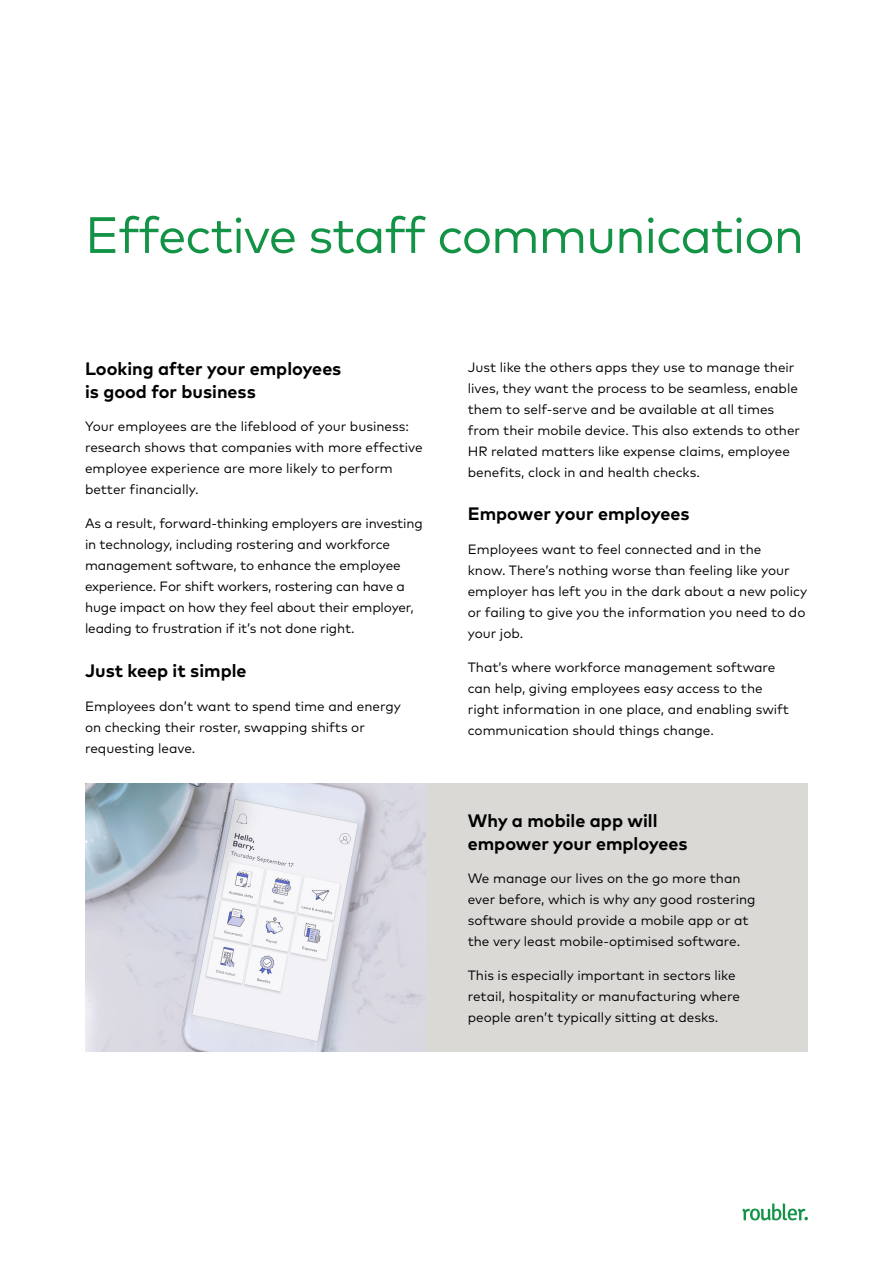
<style>
.page{position:relative;width:893px;height:1263px;background:#fff}
.page>*{position:absolute;margin:0;border:0;box-sizing:border-box;transform-origin:0 0}
.Main_Headings{font:51px "Mark Pro";letter-spacing:-.025em;color:#129346}
.Sub_heads_black{font:700 18px/22.5px "Mark Pro";color:#000}
.Body{font:13.5px/21px "Mark Pro";color:#000}
</style>
<div class="page">
<svg style="left:742px;top:1203px;width:66px;height:17px"></svg>
<div style="left:425px;top:783px;width:383px;height:269px;background:#dad9d6"></div>
<img style="left:85px;top:783px;width:340px;height:269px">
<p class="Main_Headings" style="left:85px;top:197px;width:720px">Effective staff communication</p>
<p class="Sub_heads_black" style="left:85px;top:356px;width:258px">Looking after your employees is good for business</p>
<p class="Body" style="left:85px;top:415px;width:339px">Your employees are the lifeblood of your business: research shows that companies with more effective employee experience are more likely to perform better financially.</p>
<p class="Body" style="left:85px;top:512px;width:339px">As a result, forward-thinking employers are investing in technology, including rostering and workforce management software, to enhance the employee experience. For shift workers, rostering can have a huge impact on how they feel about their employer, leading to frustration if it’s not done right.</p>
<p class="Sub_heads_black" style="left:85px;top:658px;width:163px">Just keep it simple</p>
<p class="Body" style="left:85px;top:694px;width:317px">Employees don’t want to spend time and energy on checking their roster, swapping shifts or requesting leave.</p>
<p class="Body" style="left:468px;top:355px;width:334px">Just like the others apps they use to manage their lives, they want the process to be seamless, enable them to self-serve and be available at all times from their mobile device. This also extends to other HR related matters like expense claims, employee benefits, clock in and health checks.</p>
<p class="Sub_heads_black" style="left:468px;top:501px;width:223px">Empower your employees</p>
<p class="Body" style="left:468px;top:538px;width:341px">Employees want to feel connected and in the<br>know. There’s nothing worse than feeling like your employer has left you in the dark about a new policy or failing to give you the information you need to do your job.</p>
<p class="Body" style="left:468px;top:656px;width:323px">That’s where workforce management software can help, giving employees easy access to the right information in one place, and enabling swift communication should things change.</p>
<p class="Sub_heads_black" style="left:468px;top:808px;width:221px">Why a mobile app will empower your employees</p>
<p class="Body" style="left:468px;top:867px;width:289px">We manage our lives on the go more than ever before, which is why any good rostering software should provide a mobile app or at the very least mobile-optimised software.</p>
<p class="Body" style="left:468px;top:964px;width:274px">This is especially important in sectors like retail, hospitality or manufacturing where people aren’t typically sitting at desks.</p>
</div>
